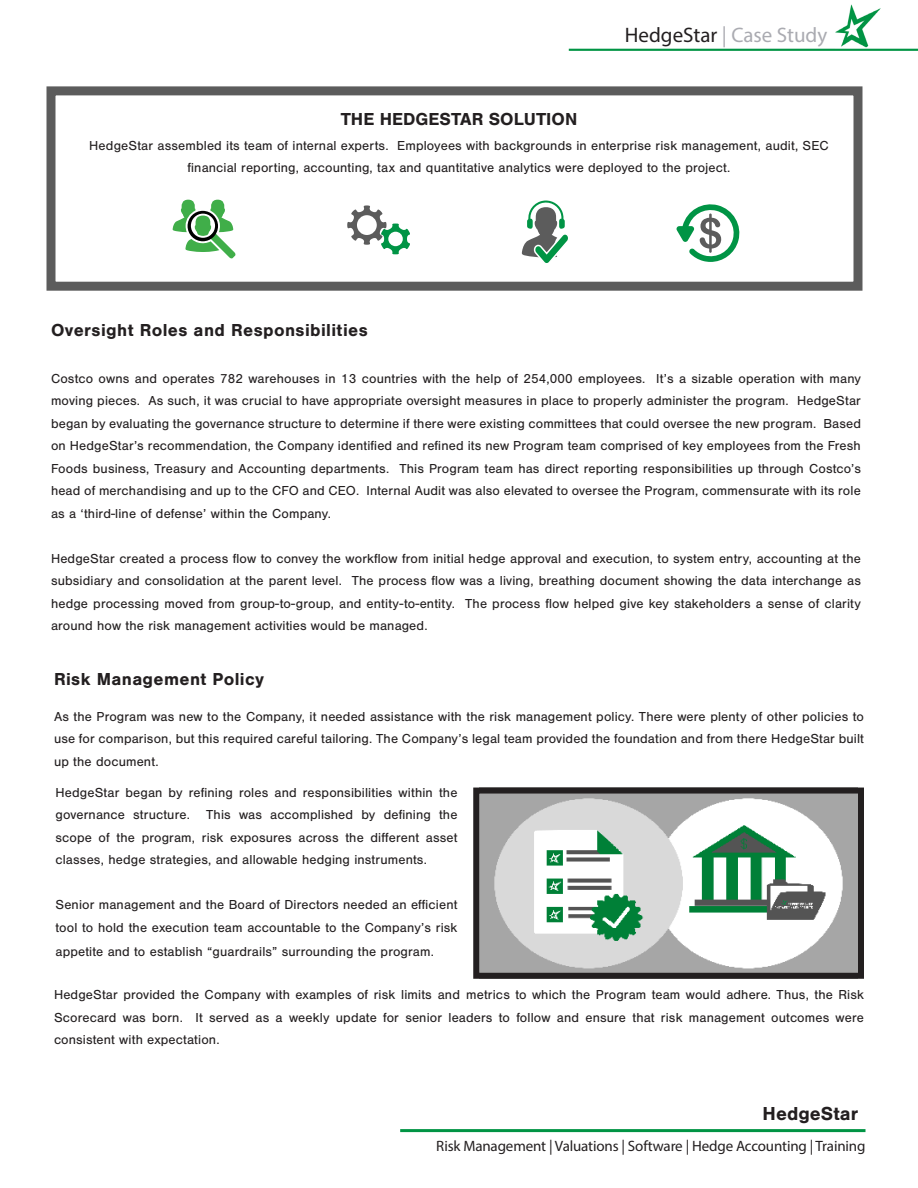
<style>
.page{position:relative;width:918px;height:1188px;background:#fff}
.page>*{position:absolute;margin:0;border:0;box-sizing:border-box;transform-origin:0 0}
.t1{font:21px "Myriad Pro";color:#aaabb1}
.t2{font:700 19.5px "Nimbus San";color:#231f20}
.t3{font:700 18px "Nimbus San";letter-spacing:.02em;color:#231f20}
.t4{font:700 18px "Nimbus San";color:#231f20}
.t5{font:15px "Myriad Pro";letter-spacing:-.01em;color:#231f20}
.t6{font:13.5px/22.5px "Nimbus San";letter-spacing:.01em;color:#231f20;text-align:justify}
.s1{color:#231f20}
</style>
<div class="page">
<hr style="left:569px;top:49px;width:349px;height:2px;background:#009444">
<img style="left:835px;top:5px;width:46px;height:43px">
<hr style="left:400px;top:1129px;width:466px;height:3px;background:#009444">
<svg style="left:173px;top:200px;width:63px;height:59px"></svg>
<svg style="left:347px;top:205px;width:63px;height:49px"></svg>
<div style="left:46px;top:86px;width:816px;height:205px;border:9px solid #5c5c5c"></div>
<svg style="left:522px;top:200px;width:46px;height:63px"></svg>
<svg style="left:677px;top:204px;width:63px;height:58px"></svg>
<img style="left:480px;top:795px;width:377px;height:177px">
<div style="left:473px;top:788px;width:391px;height:191px;border:6px solid #231f20"></div>
<p class="t4" style="left:341px;top:109px;width:238px">THE HEDGESTAR SOLUTION</p>
<p class="t1" style="left:625px;top:22px;width:204px"><span class="s1">HedgeStar</span> | Case Study</p>
<p class="t6" style="left:89px;top:134px;width:741px;text-align:center">HedgeStar assembled its team of internal experts. Employees with backgrounds in enterprise risk management, audit, SEC financial reporting, accounting, tax and quantitative analytics were deployed to the project.</p>
<p class="t3" style="left:51px;top:320px;width:318px">Oversight Roles and Responsibilities</p>
<p class="t6" style="left:51px;top:367px;width:812px">Costco owns and operates 782 warehouses in 13 countries with the help of 254,000 employees. It’s a sizable operation with many moving pieces. As such, it was crucial to have appropriate oversight measures in place to properly administer the program. HedgeStar began by evaluating the governance structure to determine if there were existing committees that could oversee the new program. Based on HedgeStar’s recommendation, the Company identified and refined its new Program team comprised of key employees from the Fresh Foods business, Treasury and Accounting departments. This Program team has direct reporting responsibilities up through Costco’s head of merchandising and up to the CFO and CEO. Internal Audit was also elevated to oversee the Program, commensurate with its role as a ‘third-line of defense’ within the Company.</p>
<p class="t6" style="left:51px;top:547px;width:812px">HedgeStar created a process flow to convey the workflow from initial hedge approval and execution, to system entry, accounting at the subsidiary and consolidation at the parent level. The process flow was a living, breathing document showing the data interchange as hedge processing moved from group-to-group, and entity-to-entity. The process flow helped give key stakeholders a sense of clarity around how the risk management activities would be managed.</p>
<p class="t3" style="left:54px;top:668px;width:211px">Risk Management Policy</p>
<p class="t6" style="left:54px;top:705px;width:811px">As the Program was new to the Company, it needed assistance with the risk management policy. There were plenty of other policies to use for comparison, but this required careful tailoring. The Company’s legal team provided the foundation and from there HedgeStar built up the document.</p>
<p class="t6" style="left:56px;top:781px;width:404px">HedgeStar began by refining roles and responsibilities within the governance structure. This was accomplished by defining the scope of the program, risk exposures across the different asset classes, hedge strategies, and allowable hedging instruments.</p>
<p class="t6" style="left:56px;top:894px;width:404px">Senior management and the Board of Directors needed an efficient tool to hold the execution team accountable to the Company’s risk</p>
<p class="t6" style="left:56px;top:940px;width:380px">appetite and to establish “guardrails” surrounding the program.</p>
<p class="t6" style="left:54px;top:984px;width:812px">HedgeStar provided the Company with examples of risk limits and metrics to which the Program team would adhere. Thus, the Risk Scorecard was born. It served as a weekly update for senior leaders to follow and ensure that risk management outcomes were consistent with expectation.</p>
<p class="t2" style="left:763px;top:1103px;width:97px">HedgeStar</p>
<p class="t5" style="left:436px;top:1136px;width:431px">Risk Management | Valuations | Software | Hedge Accounting | Training</p>
</div>
